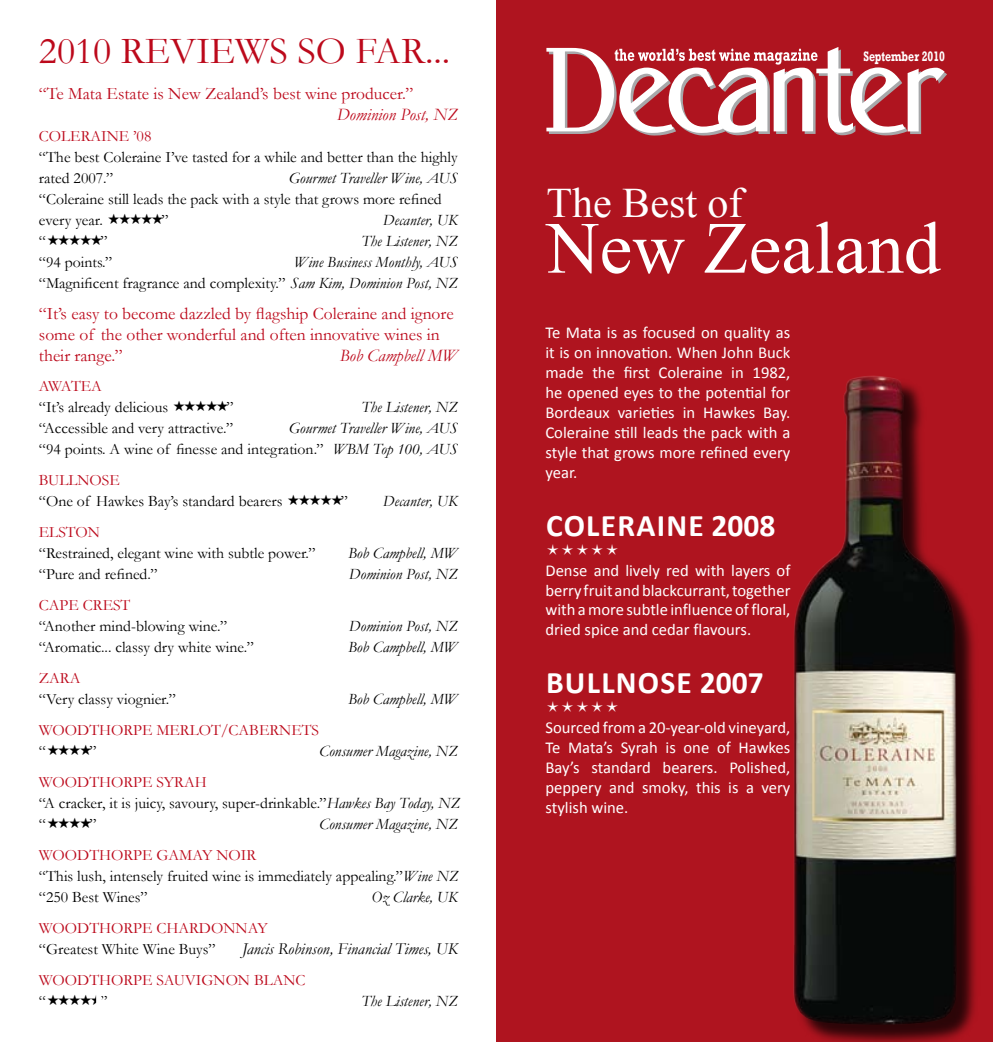
<style>
.page{position:relative;width:993px;height:1042px;background:#fff}
.page>*{position:absolute;margin:0;border:0;box-sizing:border-box;transform-origin:0 0}
.t1{font:73.5px "Times New Roman";color:#fff}
.t2{font:42px "Times New Roman";color:#fff}
.t3{font:38.5px "Garamond";color:#bc091b}
.t4{font:700 31.5px "Calibri";letter-spacing:.04em;color:#fff}
.t5{font:17.5px/21px "Garamond";color:#bc091b}
.t6{font:italic 17.5px "Garamond";color:#bc091b}
.t7{font:16.62px/19.9px "Calibri";color:#fff;text-align:justify}
.t8{font:italic 16.62px "Garamond";color:#000}
.t9{font:15.75px/21px "Garamond";color:#000}
.t10{font:italic 15.75px/21px "Garamond";color:#000;text-align:right}
.t11{font:15.75px "Garamond";color:#bc091b}
.t12{font:700 14.17px "Rockwell";color:#fff;scale:.75 1}
.s1{font-style:normal}
.s2{font-style:italic}
.s3{color:#bc091b}
</style>
<div class="page">
<div style="left:496px;top:0;width:496px;height:1042px;background:#af141f"></div>
<div style="left:794px;top:376px;width:186px;height:666px;background:#000;opacity:.75"></div>
<img style="left:793px;top:375px;width:164px;height:650px">
<svg style="left:546px;top:47px;width:400px;height:89px"></svg>
<h3 class="t3" style="left:39px;top:25px;width:181px">2010 Reviews</h3>
<h3 class="t3" style="left:297px;top:25px;width:154px">so far...</h3>
<p class="t5" style="left:39px;top:82px;width:376px">“Te Mata Estate is New Zealand’s best wine producer.”</p>
<p class="t6" style="left:337px;top:102px;width:122px">Dominion Post, NZ</p>
<p class="t11" style="left:39px;top:125px;width:21px">Coleraine</p>
<p class="t11" style="left:133px;top:125px;width:20px">’08</p>
<p class="t9" style="left:39px;top:146px;width:420px">“The best Coleraine I’ve tasted for a while and better than the highly rated 2007.”</p>
<p class="t10" style="left:289px;top:167px;width:170px">Gourmet Traveller Wine, AUS</p>
<p class="t9" style="left:39px;top:188px;width:404px">“Coleraine still leads the pack with a style that grows more refined every year.</p>
<p class="t9" style="left:161px;top:209px;width:9px">”</p>
<p class="t10" style="left:383px;top:209px;width:76px">Decanter, UK</p>
<p class="t9" style="left:39px;top:230px;width:9px">“</p>
<p class="t9" style="left:100px;top:230px;width:9px">”</p>
<p class="t10" style="left:361px;top:230px;width:98px">The Listener, NZ</p>
<p class="t9" style="left:39px;top:251px;width:75px">“94 points.”</p>
<p class="t10" style="left:39px;top:251px;width:420px">Wine Business Monthly, AUS<br><span class="s1">“Magnificent fragrance and complexity.”</span> Sam Kim, Dominion Post, NZ</p>
<p class="t5" style="left:39px;top:302px;width:416px">“It’s easy to become dazzled by flagship Coleraine and ignore some of the other wonderful and often innovative wines in their range.”</p>
<p class="t6" style="left:339px;top:343px;width:119px">Bob Campbell MW</p>
<p class="t11" style="left:39px;top:376px;width:21px">Awatea</p>
<p class="t9" style="left:39px;top:397px;width:131px">“It’s already delicious</p>
<p class="t9" style="left:226px;top:397px;width:9px">”</p>
<p class="t10" style="left:361px;top:397px;width:98px">The Listener, NZ</p>
<p class="t9" style="left:39px;top:417px;width:196px">“Accessible and very attractive.”</p>
<p class="t9" style="left:39px;top:418px;width:420px;text-align:right"><span class="s2">Gourmet Traveller Wine, AUS<br></span>“94 points. A wine of finesse and integration.” <span class="s2">WBM Top 100, AUS</span></p>
<p class="t11" style="left:39px;top:470px;width:12px">bULLNO</p>
<p class="t11" style="left:102px;top:470px;width:19px">SE</p>
<p class="t9" style="left:39px;top:490px;width:245px">“One of Hawkes Bay’s standard bearers</p>
<p class="t9" style="left:341px;top:490px;width:9px">”</p>
<p class="t10" style="left:383px;top:490px;width:76px">Decanter, UK</p>
<p class="t11" style="left:39px;top:522px;width:63px">Elston</p>
<p class="t9" style="left:39px;top:542px;width:278px">“Restrained, elegant wine with subtle power.”</p>
<p class="t10" style="left:348px;top:542px;width:111px">Bob Campbell, MW</p>
<p class="t9" style="left:39px;top:563px;width:120px">“Pure and refined.”</p>
<p class="t10" style="left:349px;top:563px;width:110px">Dominion Post, NZ</p>
<p class="t11" style="left:39px;top:595px;width:11px">Cap</p>
<p class="t11" style="left:68px;top:595px;width:54px">e Crest</p>
<p class="t9" style="left:39px;top:615px;width:190px">“Another mind-blowing wine.”</p>
<p class="t10" style="left:349px;top:615px;width:110px">Dominion Post, NZ</p>
<p class="t9" style="left:39px;top:636px;width:216px">“Aromatic... classy dry white wine.”</p>
<p class="t10" style="left:348px;top:636px;width:111px">Bob Campbell, MW</p>
<p class="t11" style="left:39px;top:668px;width:39px">Zara</p>
<p class="t9" style="left:39px;top:688px;width:138px">“Very classy viognier.”</p>
<p class="t10" style="left:348px;top:688px;width:111px">Bob Campbell, MW</p>
<p class="t11" style="left:39px;top:719px;width:281px">wOODTHORPE MERLOT/CABERNETS</p>
<p class="t9" style="left:39px;top:740px;width:9px">“</p>
<p class="t9" style="left:90px;top:740px;width:9px">”</p>
<p class="t10" style="left:319px;top:740px;width:140px">Consumer Magazine, NZ</p>
<p class="t11" style="left:39px;top:771px;width:26px">Woodthorpe</p>
<p class="t9" style="left:39px;top:771px;width:422px;text-indent:117px"><span class="s3">Syrah<br></span>“A cracker, it is juicy, savoury, super-drinkable.”<span class="s2">Hawkes Bay Today, NZ </span>“</p>
<p class="t9" style="left:90px;top:813px;width:9px">”</p>
<p class="t10" style="left:319px;top:813px;width:140px">Consumer Magazine, NZ</p>
<p class="t11" style="left:39px;top:844px;width:26px">Woodthorpe</p>
<p class="t11" style="left:156px;top:844px;width:13px">gama</p>
<p class="t9" style="left:39px;top:844px;width:420px;text-indent:163px"><span class="s3">y noir<br></span>“This lush, intensely fruited wine is immediately appealing.”<span class="s2">Wine NZ </span>“250 Best Wines”</p>
<p class="t10" style="left:371px;top:886px;width:87px">Oz Clarke, UK</p>
<p class="t11" style="left:39px;top:917px;width:26px">Woodthorpe</p>
<p class="t11" style="left:156px;top:917px;width:113px">CHARDONNAY</p>
<p class="t9" style="left:39px;top:938px;width:178px">“Greatest White Wine Buys”</p>
<p class="t8" style="left:242px;top:937px;width:217px">Jancis Robinson, Financial Times, UK</p>
<p class="t11" style="left:39px;top:969px;width:26px">Woodthorpe</p>
<p class="t11" style="left:156px;top:969px;width:151px">SAUVIGNON BLANC</p>
<p class="t9" style="left:39px;top:990px;width:9px">“</p>
<p class="t9" style="left:100px;top:990px;width:9px">”</p>
<p class="t10" style="left:361px;top:990px;width:98px">The Listener, NZ</p>
<p class="t12" style="left:863px;top:48px;width:110px">September 2010</p>
<h2 class="t2" style="left:546px;top:174px;width:197px">The Best of</h2>
<h1 class="t1" style="left:546px;top:199px;width:395px">New Zealand</h1>
<p class="t7" style="left:545px;top:322px;width:246px">Te Mata is as focused on quality as it is on innovation. When John Buck made the first Coleraine in 1982, he opened eyes to the potential for Bordeaux varieties in Hawkes Bay.<br>Coleraine still leads the pack with a style that grows more refined every year.</p>
<h3 class="t4" style="left:546px;top:506px;width:231px">COLERAINE 2008</h3>
<p class="t7" style="left:545px;top:559px;width:246px">Dense and lively red with layers of berry fruit and blackcurrant, together with a more subtle influence of floral, dried spice and cedar flavours.</p>
<h3 class="t4" style="left:546px;top:663px;width:219px">BULLNOSE 2007</h3>
<p class="t7" style="left:545px;top:717px;width:246px">Sourced from a 20-year-old vineyard, Te Mata’s Syrah is one of Hawkes Bay’s standard bearers. Polished, peppery and smoky, this is a very stylish wine.</p>
</div>
